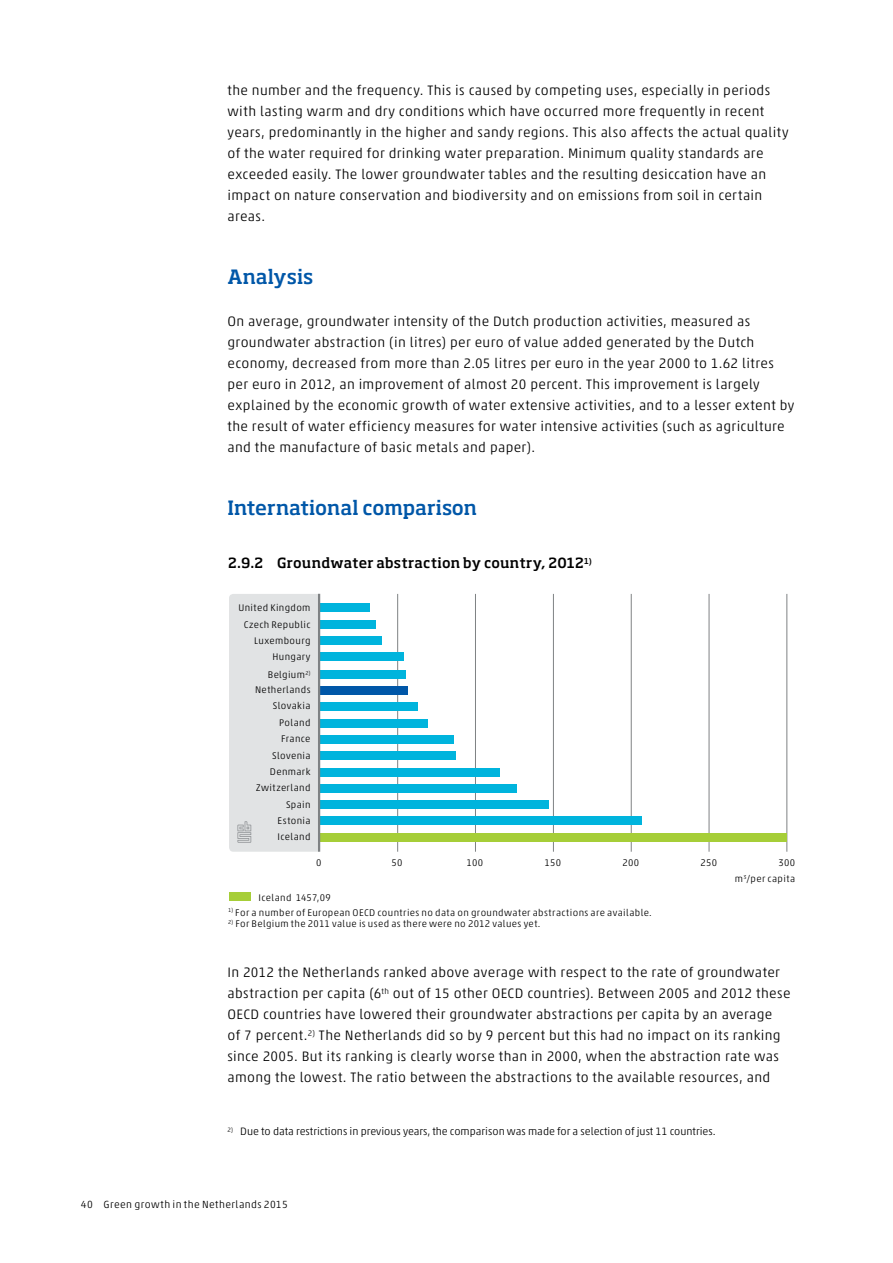
<style>
.page{position:relative;width:893px;height:1263px;background:#fff}
.page>*{position:absolute;margin:0;border:0;box-sizing:border-box;transform-origin:0 0}
.t1{font:500 19.5px "Soho Pro";color:#0057a8}
.t2{font:300 13.8px/21px "Akko Pro";letter-spacing:.025em;color:#000}
.t3{font:500 13.8px "Soho Pro";letter-spacing:.015em;color:#000}
.Footnote{font:300 10.8px "Akko Pro";color:#000}
.t4{font:300 10.5px "Akko Pro";letter-spacing:.035em;color:#000}
.t5{font:300 9.75px/16.4px "Akko Pro";letter-spacing:.04em;color:#000}
</style>
<div class="page">
<div style="left:229px;top:594px;width:89px;height:258px;background:#e1e3e4"></div>
<hr style="left:787px;top:594px;width:1px;height:258px;background:#7f8284">
<hr style="left:709px;top:594px;width:1px;height:258px;background:#7f8284">
<hr style="left:631px;top:594px;width:1px;height:258px;background:#7f8284">
<hr style="left:553px;top:594px;width:1px;height:258px;background:#7f8284">
<hr style="left:475px;top:594px;width:1px;height:258px;background:#7f8284">
<hr style="left:397px;top:594px;width:1px;height:258px;background:#7f8284">
<div style="left:320px;top:816px;width:321px;height:9px;background:#00b4dd"></div>
<div style="left:320px;top:800px;width:229px;height:9px;background:#00b4dd"></div>
<div style="left:320px;top:784px;width:197px;height:9px;background:#00b4dd"></div>
<div style="left:320px;top:768px;width:179px;height:8px;background:#00b4dd"></div>
<div style="left:320px;top:751px;width:136px;height:9px;background:#00b4dd"></div>
<div style="left:320px;top:735px;width:134px;height:9px;background:#00b4dd"></div>
<div style="left:320px;top:719px;width:108px;height:9px;background:#00b4dd"></div>
<div style="left:320px;top:702px;width:97px;height:9px;background:#00b4dd"></div>
<div style="left:320px;top:686px;width:87px;height:9px;background:#0057a8"></div>
<div style="left:320px;top:670px;width:85px;height:9px;background:#00b4dd"></div>
<div style="left:320px;top:652px;width:84px;height:9px;background:#00b4dd"></div>
<div style="left:320px;top:636px;width:62px;height:9px;background:#00b4dd"></div>
<div style="left:320px;top:619px;width:56px;height:9px;background:#00b4dd"></div>
<div style="left:320px;top:603px;width:50px;height:9px;background:#00b4dd"></div>
<div style="left:320px;top:833px;width:467px;height:9px;background:#a6ce38"></div>
<div style="left:229px;top:892px;width:21px;height:8px;background:#a6ce38"></div>
<hr style="left:318px;top:594px;width:2px;height:258px;background:#7f8284">
<p class="t2" style="left:227px;top:80px;width:563px">the number and the frequency. This is caused by competing uses, especially in periods with lasting warm and dry conditions which have occurred more frequently in recent years, predominantly in the higher and sandy regions. This also affects the actual quality of the water required for drinking water preparation. Minimum quality standards are exceeded easily. The lower groundwater tables and the resulting desiccation have an impact on nature conservation and biodiversity and on emissions from soil in certain areas.</p>
<h3 class="t1" style="left:227px;top:263px;width:87px">Analysis</h3>
<p class="t2" style="left:227px;top:311px;width:568px">On average, groundwater intensity of the Dutch production activities, measured as groundwater abstraction (in litres) per euro of value added generated by the Dutch economy, decreased from more than 2.05 litres per euro in the year 2000 to 1.62 litres per euro in 2012, an improvement of almost 20 percent. This improvement is largely explained by the economic growth of water extensive activities, and to a lesser extent by the result of water efficiency measures for water intensive activities (such as agriculture and the manufacture of basic metals and paper).</p>
<h3 class="t1" style="left:227px;top:494px;width:251px">International comparison</h3>
<p class="t3" style="left:228px;top:553px;width:365px">2.9.2 Groundwater abstraction by country, 2012<sup>1)</sup></p>
<p class="t5" style="left:238px;top:599px;width:74px">United Kingdom</p>
<p class="t5" style="left:244px;top:616px;width:68px">Czech Republic</p>
<p class="t5" style="left:254px;top:632px;width:58px">Luxembourg</p>
<p class="t5" style="left:273px;top:649px;width:40px">Hungary</p>
<p class="t5" style="left:268px;top:667px;width:44px">Belgium<sup>2)</sup></p>
<p class="t5" style="left:255px;top:681px;width:57px">Netherlands</p>
<p class="t5" style="left:273px;top:698px;width:39px">Slovakia</p>
<p class="t5" style="left:279px;top:714px;width:33px">Poland</p>
<p class="t5" style="left:281px;top:730px;width:31px">France</p>
<p class="t5" style="left:272px;top:747px;width:40px">Slovenia</p>
<p class="t5" style="left:270px;top:763px;width:42px">Denmark</p>
<p class="t5" style="left:256px;top:780px;width:56px">Zwitzerland</p>
<p class="t5" style="left:286px;top:796px;width:26px">Spain</p>
<p class="t5" style="left:278px;top:812px;width:34px">Estonia<br>Iceland</p>
<p class="t5" style="left:316px;top:855px;width:7px">0</p>
<p class="t5" style="left:259px;top:889px;width:74px">Iceland 1457,09</p>
<p class="t5" style="left:391px;top:855px;width:13px">50</p>
<p class="t5" style="left:467px;top:855px;width:18px">100</p>
<p class="t5" style="left:545px;top:855px;width:18px">150</p>
<p class="t5" style="left:622px;top:855px;width:18px">200</p>
<p class="t5" style="left:700px;top:855px;width:18px">250</p>
<p class="t5" style="left:778px;top:855px;width:18px">300</p>
<p class="t5" style="left:735px;top:871px;width:62px">m<sup>3</sup>/per capita</p>
<p class="t5" style="left:228px;top:904px;width:425px"><sup>1)</sup> For a number of European OECD countries no data on groundwater abstractions are available.</p>
<p class="t5" style="left:228px;top:916px;width:314px"><sup>2)</sup> For Belgium the 2011 value is used as there were no 2012 values yet.</p>
<p class="t2" style="left:227px;top:962px;width:565px">In 2012 the Netherlands ranked above average with respect to the rate of groundwater abstraction per capita (6<sup>th</sup> out of 15 other OECD countries). Between 2005 and 2012 these OECD countries have lowered their groundwater abstractions per capita by an average<br>of 7 percent.<sup>2)</sup> The Netherlands did so by 9 percent but this had no impact on its ranking since 2005. But its ranking is clearly worse than in 2000, when the abstraction rate was among the lowest. The ratio between the abstractions to the available resources, and</p>
<p class="Footnote" style="left:227px;top:1125px;width:490px"><sup>2)</sup> Due to data restrictions in previous years, the comparison was made for a selection of just 11 countries.</p>
<p class="t4" style="left:81px;top:1198px;width:208px">40 Green growth in the Netherlands 2015</p>
</div>
